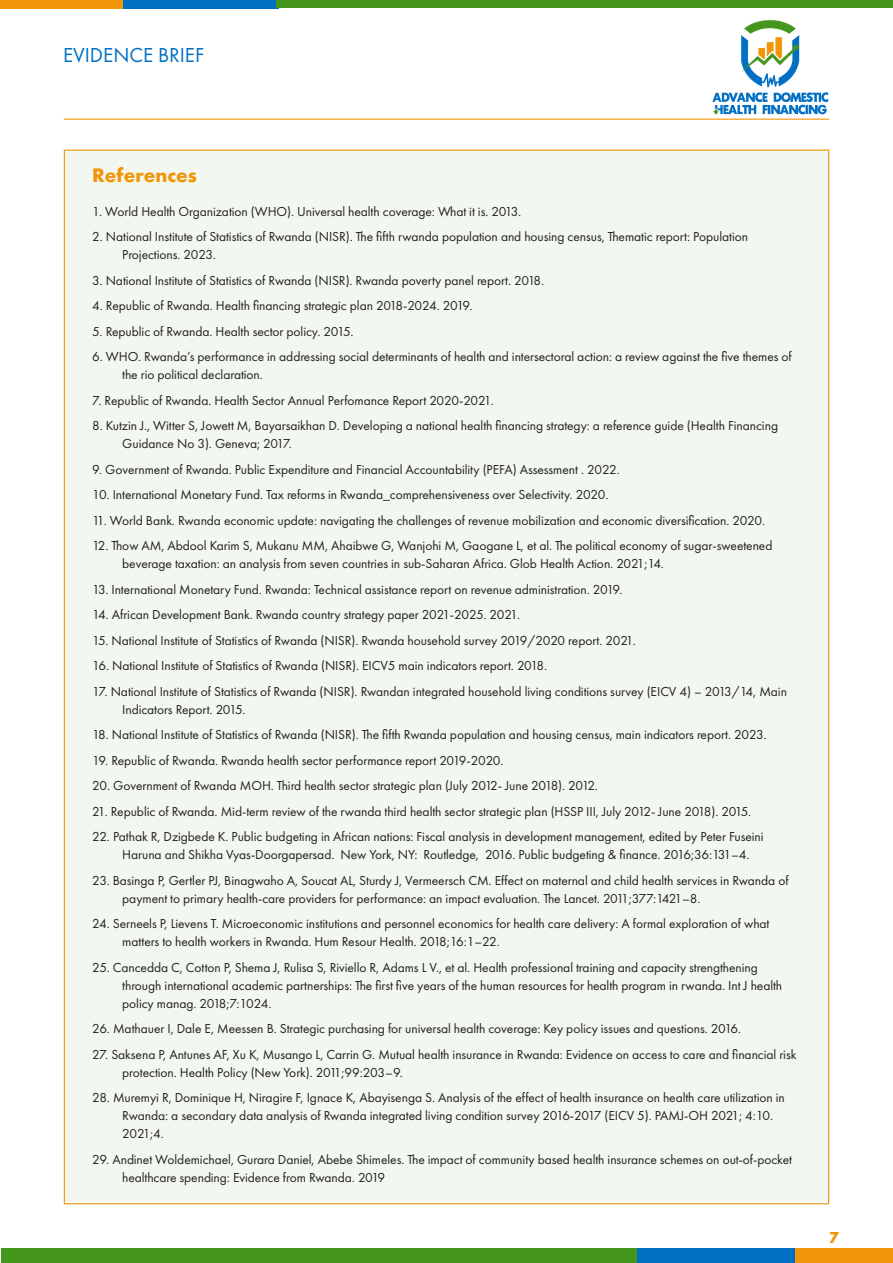
<style>
.page{position:relative;width:893px;height:1263px;background:#fff}
.page>*{position:absolute;margin:0;border:0;box-sizing:border-box;transform-origin:0 0}
.t1{font:21px "Futura PT";color:#016fc4}
.Headings_1{font:700 18px "Futura";color:#f29509}
.t2{font:700 16.5px "Futura PT";color:#f29509}
.Tabs_1{font:13.5px/18px "Futura PT";letter-spacing:-.005em;color:#231f20}
</style>
<div class="page">
<div style="left:794px;top:1248px;width:99px;height:15px;background:#f29509"></div>
<div style="left:636px;top:1248px;width:158px;height:15px;background:#016fc4"></div>
<div style="left:1px;top:1248px;width:635px;height:15px;background:#45961d"></div>
<img style="left:712px;top:20px;width:117px;height:95px">
<hr style="left:64px;top:119px;width:765px;height:1px;background:#f29509">
<div style="left:0;top:0;width:124px;height:9px;background:#016fc4"></div>
<div style="left:65px;top:151px;width:764px;height:1051px;background:#f2f8ef"></div>
<div style="left:0;top:0;width:123px;height:9px;background:#f29509"></div>
<div style="left:123px;top:0;width:153px;height:8px;background:#016fc4"></div>
<div style="left:276px;top:0;width:617px;height:8px;background:#45961d"></div>
<h1 class="t1" style="left:63px;top:43px;width:143px">EVIDENCE BRIEF</h1>
<p class="Headings_1" style="left:92px;top:162px;width:106px">References</p>
<p class="Tabs_1" style="left:92px;top:202px;width:430px">1. World Health Organization (WHO). Universal health coverage: What it is. 2013.</p>
<p class="Tabs_1" style="left:122px;top:228px;width:627px;text-indent:-30px">2. National Institute of Statistics of Rwanda (NISR). The fifth rwanda population and housing census, Thematic report: Population<br>Projections. 2023.</p>
<p class="Tabs_1" style="left:92px;top:271px;width:454px">3. National Institute of Statistics of Rwanda (NISR). Rwanda poverty panel report. 2018.</p>
<p class="Tabs_1" style="left:92px;top:297px;width:382px">4. Republic of Rwanda. Health financing strategic plan 2018-2024. 2019.</p>
<p class="Tabs_1" style="left:92px;top:322px;width:263px">5. Republic of Rwanda. Health sector policy. 2015.</p>
<p class="Tabs_1" style="left:122px;top:348px;width:671px;text-indent:-30px">6. WHO. Rwanda’s performance in addressing social determinants of health and intersectoral action: a review against the five themes of the rio political declaration.</p>
<p class="Tabs_1" style="left:92px;top:391px;width:403px">7. Republic of Rwanda. Health Sector Annual Perfomance Report 2020-2021.</p>
<p class="Tabs_1" style="left:122px;top:417px;width:657px;text-indent:-30px">8. Kutzin J., Witter S, Jowett M, Bayarsaikhan D. Developing a national health financing strategy: a reference guide (Health Financing<br>Guidance No 3). Geneva; 2017.</p>
<p class="Tabs_1" style="left:92px;top:460px;width:529px">9. Government of Rwanda. Public Expenditure and Financial Accountability (PEFA) Assessment . 2022.</p>
<p class="Tabs_1" style="left:92px;top:486px;width:518px">10. International Monetary Fund. Tax reforms in Rwanda_comprehensiveness over Selectivity. 2020.</p>
<p class="Tabs_1" style="left:92px;top:511px;width:674px">11. World Bank. Rwanda economic update: navigating the challenges of revenue mobilization and economic diversification. 2020.</p>
<p class="Tabs_1" style="left:122px;top:537px;width:652px;text-indent:-30px">12. Thow AM, Abdool Karim S, Mukanu MM, Ahaibwe G, Wanjohi M, Gaogane L, et al. The political economy of sugar-sweetened beverage taxation: an analysis from seven countries in sub-Saharan Africa. Glob Health Action. 2021;14.</p>
<p class="Tabs_1" style="left:92px;top:580px;width:532px">13. International Monetary Fund. Rwanda: Technical assistance report on revenue administration. 2019.</p>
<p class="Tabs_1" style="left:92px;top:606px;width:429px">14. African Development Bank. Rwanda country strategy paper 2021-2025. 2021.</p>
<p class="Tabs_1" style="left:92px;top:631px;width:545px">15. National Institute of Statistics of Rwanda (NISR). Rwanda household survey 2019/2020 report. 2021.</p>
<p class="Tabs_1" style="left:92px;top:657px;width:456px">16. National Institute of Statistics of Rwanda (NISR). EICV5 main indicators report. 2018.</p>
<p class="Tabs_1" style="left:122px;top:682px;width:666px;text-indent:-30px">17. National Institute of Statistics of Rwanda (NISR). Rwandan integrated household living conditions survey (EICV 4) – 2013/14, Main<br>Indicators Report. 2015.</p>
<p class="Tabs_1" style="left:92px;top:726px;width:676px">18. National Institute of Statistics of Rwanda (NISR). The fifth Rwanda population and housing census, main indicators report. 2023.</p>
<p class="Tabs_1" style="left:92px;top:751px;width:413px">19. Republic of Rwanda. Rwanda health sector performance report 2019-2020.</p>
<p class="Tabs_1" style="left:92px;top:777px;width:507px">20. Government of Rwanda MOH. Third health sector strategic plan (July 2012- June 2018). 2012.</p>
<p class="Tabs_1" style="left:92px;top:802px;width:660px">21. Republic of Rwanda. Mid-term review of the rwanda third health sector strategic plan (HSSP III, July 2012- June 2018). 2015.</p>
<p class="Tabs_1" style="left:122px;top:828px;width:643px;text-indent:-30px">22. Pathak R, Dzigbede K. Public budgeting in African nations: Fiscal analysis in development management, edited by Peter Fuseini<br>Haruna and Shikha Vyas-Doorgapersad. New York, NY: Routledge, 2016. Public budgeting &amp; finance. 2016;36:131–4.</p>
<p class="Tabs_1" style="left:122px;top:871px;width:668px;text-indent:-30px">23. Basinga P, Gertler PJ, Binagwaho A, Soucat AL, Sturdy J, Vermeersch CM. Effect on maternal and child health services in Rwanda of payment to primary health-care providers for performance: an impact evaluation. The Lancet. 2011;377:1421–8.</p>
<p class="Tabs_1" style="left:122px;top:915px;width:649px;text-indent:-30px">24. Serneels P, Lievens T. Microeconomic institutions and personnel economics for health care delivery: A formal exploration of what matters to health workers in Rwanda. Hum Resour Health. 2018;16:1–22.</p>
<p class="Tabs_1" style="left:122px;top:958px;width:661px;text-indent:-30px">25. Cancedda C, Cotton P, Shema J, Rulisa S, Riviello R, Adams L V., et al. Health professional training and capacity strengthening through international academic partnerships: The first five years of the human resources for health program in rwanda. Int J health policy manag. 2018;7:1024.</p>
<p class="Tabs_1" style="left:92px;top:1020px;width:650px">26. Mathauer I, Dale E, Meessen B. Strategic purchasing for universal health coverage: Key policy issues and questions. 2016.</p>
<p class="Tabs_1" style="left:122px;top:1045px;width:676px;text-indent:-30px">27. Saksena P, Antunes AF, Xu K, Musango L, Carrin G. Mutual health insurance in Rwanda: Evidence on access to care and financial risk protection. Health Policy (New York). 2011;99:203–9.</p>
<p class="Tabs_1" style="left:122px;top:1089px;width:664px;text-indent:-30px">28. Muremyi R, Dominique H, Niragire F, Ignace K, Abayisenga S. Analysis of the effect of health insurance on health care utilization in<br>Rwanda: a secondary data analysis of Rwanda integrated living condition survey 2016-2017 (EICV 5). PAMJ-OH 2021; 4:10.<br>2021;4.</p>
<p class="Tabs_1" style="left:122px;top:1150px;width:671px;text-indent:-30px">29. Andinet Woldemichael, Gurara Daniel, Abebe Shimeles. The impact of community based health insurance schemes on out-of-pocket healthcare spending: Evidence from Rwanda. 2019</p>
<p class="t2" style="left:829px;top:1226px;width:11px">7</p>
</div>
